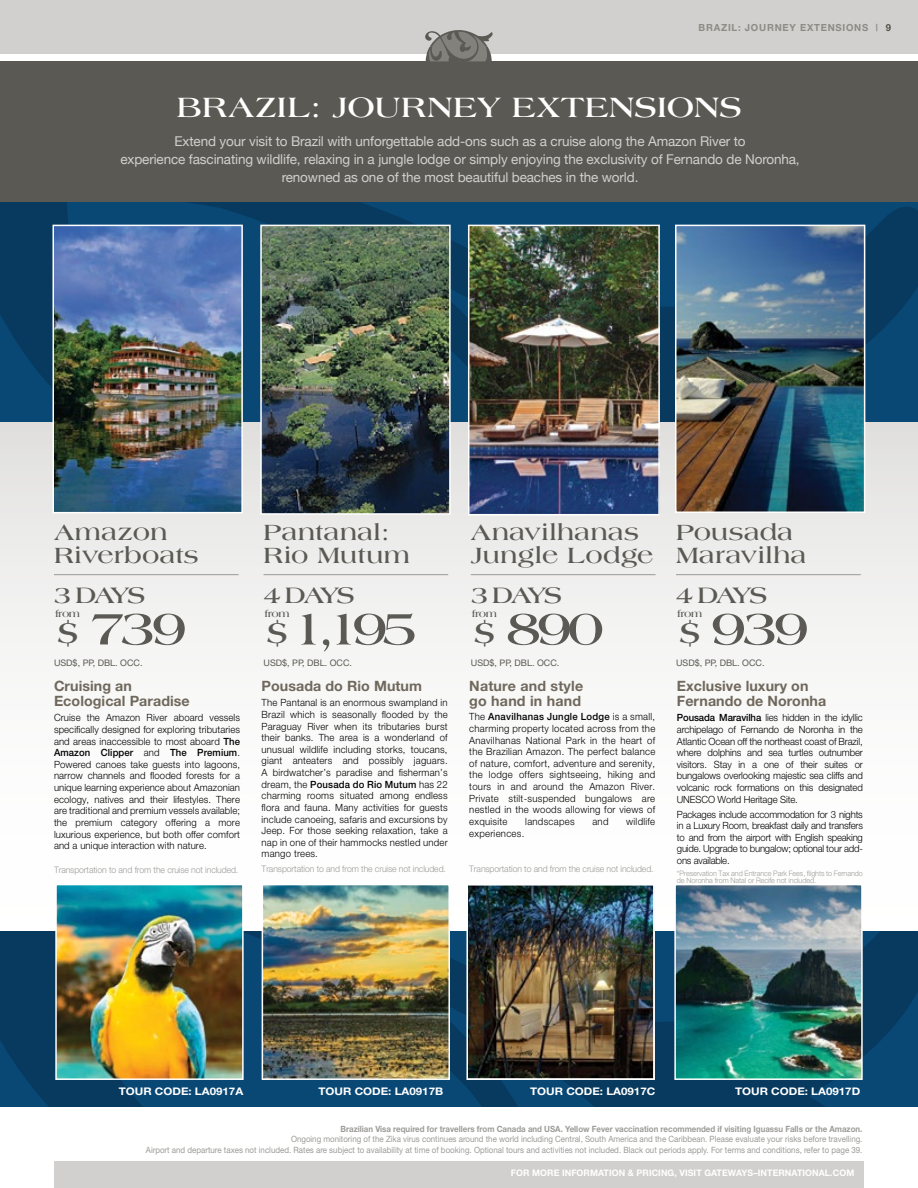
<style>
.page{position:relative;width:918px;height:1188px;background:#fff}
.page>*{position:absolute;margin:0;border:0;box-sizing:border-box;transform-origin:0 0}
.t1{font:700 49.05px "Americana";letter-spacing:-.065em;color:#5b5953;scale:1.1 1}
.t2{font:700 34.95px "Americana";color:#5b5953;scale:1.1 1}
.t3{font:700 30px "Americana";letter-spacing:.01em;color:#fff;scale:1.1 1}
.t4{font:700 24px "Americana";letter-spacing:-.085em;color:#5b5953;scale:1.1 1}
.t5{font:700 23.7px/23.9px "Americana";letter-spacing:.01em;color:#5b5953;scale:1.1 1}
.t6{font:700 14.25px/15px "Helvetica Neue";letter-spacing:.005em;color:#70685c}
.t7{font:13.5px/18px "Helvetica Neue";letter-spacing:-.01em;color:#d1d0ce;text-align:center}
.t8{font:700 10.5px "Helvetica Neue";color:#fff;scale:1.1 1}
.t9{font:700 10.05px "Americana";letter-spacing:-.045em;color:#5b5953;scale:1.1 1}
.t10{font:300 9.9px/11.7px "Helvetica Neue";letter-spacing:.01em;color:#000;text-align:justify;scale:.96 1}
.t11{font:300 9.9px "Helvetica Neue";letter-spacing:.03em;color:#000;scale:.96 1}
.t12{font:700 9.75px "Helvetica Neue";letter-spacing:.08em;color:#8c8b86}
.t13{font:300 9px "Helvetica Neue";letter-spacing:-.01em;color:#9c9b98;scale:.96 1}
.t14{font:9px "Helvetica Neue";color:#5b5953}
.t15{font:700 9px "Helvetica Neue";letter-spacing:.01em;color:#fff}
.t16{font:8.7px/10.5px "Helvetica Neue";color:#9c9b98;text-align:right;scale:.92 1}
.t17{font:700 8.7px "Helvetica Neue";color:#9c9b98;scale:.92 1}
.t18{font:300 7.5px/6.3px "Helvetica Neue";letter-spacing:-.01em;color:#9c9b98;scale:.96 1}
.s1{color:#53514b}
.s2{font-weight:500}
</style>
<div class="page">
<div style="left:0;top:0;width:918px;height:54px;background:#d1d0ce"></div>
<div style="left:0;top:378px;width:918px;height:553px;background:linear-gradient(to bottom,#e1e1df,#fff)"></div>
<div style="left:54px;top:1161px;width:810px;height:27px;background:#d1d0ce"></div>
<div style="left:0;top:61px;width:918px;height:155px;background:#5b5953"></div>
<svg style="left:0;top:202px;width:918px;height:220px;background:#08426b"></svg>
<svg style="left:425px;top:30px;width:68px;height:32px"></svg>
<svg style="left:0;top:931px;width:918px;height:176px;background:#094068"></svg>
<hr style="left:54px;top:574px;width:185px;height:1px;background:#9c9b98">
<hr style="left:264px;top:574px;width:184px;height:1px;background:#9c9b98">
<hr style="left:471px;top:574px;width:185px;height:1px;background:#9c9b98">
<hr style="left:676px;top:574px;width:185px;height:1px;background:#9c9b98">
<img style="left:52px;top:224px;width:192px;height:290px">
<img style="left:260px;top:224px;width:191px;height:291px">
<img style="left:674px;top:224px;width:192px;height:290px">
<img style="left:471px;top:228px;width:186px;height:284px">
<div style="left:468px;top:225px;width:192px;height:290px;border:2px solid #fff"></div>
<img style="left:58px;top:887px;width:183px;height:190px">
<div style="left:55px;top:884px;width:189px;height:196px;border:2px solid #fff"></div>
<img style="left:677px;top:887px;width:183px;height:190px">
<div style="left:674px;top:884px;width:189px;height:196px;border:2px solid #fff"></div>
<img style="left:265px;top:887px;width:182px;height:190px">
<div style="left:262px;top:884px;width:188px;height:196px;border:2px solid #fff"></div>
<img style="left:470px;top:888px;width:181px;height:188px">
<div style="left:466px;top:884px;width:189px;height:196px;border:2px solid #fff"></div>
<p class="t12" style="left:699px;top:21px;width:194px">BRAZIL: JOURNEY EXTENSIONS | <span class="s1">9</span></p>
<h3 class="t3" style="left:177px;top:90px;width:515px">BRAZIL: JOURNEY EXTENSIONS</h3>
<p class="t7" style="left:120px;top:131px;width:681px">Extend your visit to Brazil with unforgettable add-ons such as a cruise along the Amazon River to<br>experience fascinating wildlife, relaxing in a jungle lodge or simply enjoying the exclusivity of Fernando de Noronha, renowned as one of the most beautiful beaches in the world.</p>
<h3 class="t5" style="left:54px;top:520px;width:133px">Amazon<br>Riverboats</h3>
<h3 class="t5" style="left:264px;top:520px;width:134px">Pantanal:<br>Rio Mutum</h3>
<h3 class="t5" style="left:471px;top:520px;width:168px">Anavilhanas<br>Jungle Lodge</h3>
<h3 class="t5" style="left:676px;top:520px;width:120px">Pousada<br>Maravilha</h3>
<h3 class="t4" style="left:54px;top:582px;width:84px">3 DAYS</h3>
<p class="t9" style="left:55px;top:608px;width:24px">from</p>
<h2 class="t2" style="left:55px;top:613px;width:24px">$</h2>
<p class="t14" style="left:54px;top:658px;width:90px">USD$, PP, DBL. OCC.</p>
<h1 class="t1" style="left:89px;top:601px;width:90px">739</h1>
<h3 class="t6" style="left:54px;top:679px;width:137px">Cruising an<br>Ecological Paradise</h3>
<p class="t10" style="left:54px;top:712px;width:195px">Cruise the Amazon River aboard vessels specifically designed for exploring tributaries and areas inaccessible to most aboard <span class="s2">The Amazon Clipper</span> and <span class="s2">The Premium</span>.<br>Powered canoes take guests into lagoons, narrow channels and flooded forests for a unique learning experience about Amazonian ecology, natives and their lifestyles. There are traditional and premium vessels available; the premium category offering a more luxurious experience, but both offer comfort and a unique interaction with nature.</p>
<p class="t13" style="left:54px;top:864px;width:194px">Transportation to and from the cruise not included.</p>
<h3 class="t4" style="left:264px;top:582px;width:84px">4 DAYS</h3>
<p class="t9" style="left:265px;top:608px;width:24px">from</p>
<h2 class="t2" style="left:265px;top:613px;width:24px">$</h2>
<p class="t14" style="left:264px;top:658px;width:90px">USD$, PP, DBL. OCC.</p>
<h1 class="t1" style="left:291px;top:601px;width:116px">1,195</h1>
<h3 class="t6" style="left:262px;top:679px;width:162px">Pousada do Rio Mutum</h3>
<p class="t10" style="left:262px;top:697px;width:195px">The Pantanal is an enormous swampland in Brazil which is seasonally flooded by the Paraguay River when its tributaries burst their banks. The area is a wonderland of unusual wildlife including storks, toucans, giant anteaters and possibly jaguars.<br>A birdwatcher’s paradise and fisherman’s dream, the <span class="s2">Pousada do Rio Mutum</span> has 22 charming rooms situated among endless flora and fauna. Many activities for guests include canoeing, safaris and excursions by Jeep. For those seeking relaxation, take a nap in one of their hammocks nestled under mango trees.</p>
<p class="t13" style="left:262px;top:864px;width:194px">Transportation to and from the cruise not included.</p>
<h3 class="t4" style="left:471px;top:582px;width:84px">3 DAYS</h3>
<p class="t9" style="left:472px;top:608px;width:24px">from</p>
<h2 class="t2" style="left:472px;top:613px;width:24px">$</h2>
<p class="t14" style="left:471px;top:658px;width:90px">USD$, PP, DBL. OCC.</p>
<h1 class="t1" style="left:506px;top:601px;width:90px">890</h1>
<h3 class="t6" style="left:469px;top:679px;width:116px">Nature and style go hand in hand</h3>
<p class="t10" style="left:469px;top:711px;width:195px">The <span class="s2">Anavilhanas Jungle Lodge</span> is a small, charming property located across from the Anavilhanas National Park in the heart of the Brazilian Amazon. The perfect balance of nature, comfort, adventure and serenity, the lodge offers sightseeing, hiking and tours in and around the Amazon River.<br>Private stilt-suspended bungalows are nestled in the woods allowing for views of exquisite</p>
<p class="t11" style="left:525px;top:815px;width:53px">landscapes</p>
<p class="t10" style="left:592px;top:815px;width:18px">and</p>
<p class="t11" style="left:626px;top:815px;width:32px">wildlife</p>
<p class="t11" style="left:469px;top:827px;width:59px">experiences.</p>
<p class="t13" style="left:469px;top:863px;width:194px">Transportation to and from the cruise not included.</p>
<h3 class="t4" style="left:676px;top:582px;width:84px">4 DAYS</h3>
<p class="t9" style="left:677px;top:608px;width:24px">from</p>
<h2 class="t2" style="left:677px;top:613px;width:24px">$</h2>
<p class="t14" style="left:676px;top:658px;width:90px">USD$, PP, DBL. OCC.</p>
<h1 class="t1" style="left:711px;top:601px;width:90px">939</h1>
<h3 class="t6" style="left:677px;top:679px;width:151px">Exclusive luxury on<br>Fernando de Noronha</h3>
<p class="t10" style="left:677px;top:712px;width:195px"><span class="s2">Pousada Maravilha</span> lies hidden in the idyllic archipelago of Fernando de Noronha in the Atlantic Ocean off the northeast coast of Brazil, where dolphins and sea turtles outnumber visitors. Stay in a one of their suites or bungalows overlooking majestic sea cliffs and volcanic rock formations on this designated UNESCO World Heritage Site.</p>
<p class="t10" style="left:677px;top:808px;width:195px">Packages include accommodation for 3 nights in a Luxury Room, breakfast daily and transfers to and from the airport with English speaking guide. Upgrade to bungalow; optional tour add&shy;ons available.</p>
<p class="t18" style="left:677px;top:870px;width:195px">*Preservation Tax and Entrance Park Fees, flights to Fernando de Noronha from Natal or Recife not included.</p>
<p class="t8" style="left:119px;top:1085px;width:115px">TOUR CODE: LA0917A</p>
<p class="t8" style="left:319px;top:1085px;width:115px">TOUR CODE: LA0917B</p>
<p class="t8" style="left:530px;top:1085px;width:115px">TOUR CODE: LA0917C</p>
<p class="t8" style="left:735px;top:1085px;width:115px">TOUR CODE: LA0917D</p>
<p class="t17" style="left:341px;top:1123px;width:569px">Brazilian Visa required for travellers from Canada and USA. Yellow Fever vaccination recommended if visiting Iguassu Falls or the Amazon.</p>
<p class="t16" style="left:146px;top:1134px;width:780px">Ongoing monitoring of the Zika virus continues around the world including Central, South America and the Caribbean. Please evaluate your risks before travelling.<br>Airport and departure taxes not included. Rates are subject to availability at time of booking. Optional tours and activities not included. Black out periods apply. For terms and conditions, refer to page 39.</p>
<p class="t15" style="left:511px;top:1168px;width:345px">FOR MORE INFORMATION &amp; PRICING, VISIT GATEWAYS–INTERNATIONAL.COM</p>
</div>
